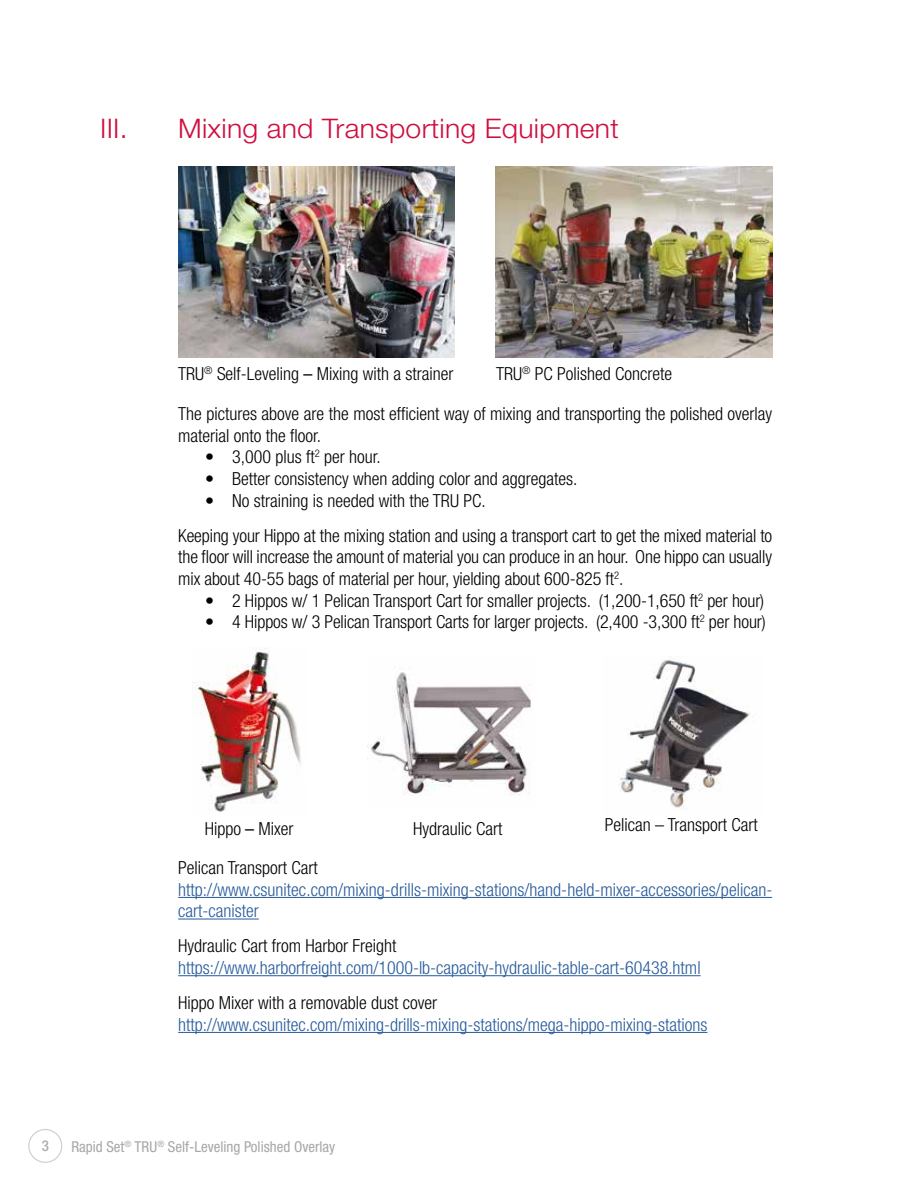
<style>
.page{position:relative;width:918px;height:1188px;background:#fff}
.page>*{position:absolute;margin:0;border:0;box-sizing:border-box;transform-origin:0 0}
.t1{font:300 27px "Helvetica Neue LT Std";letter-spacing:.01em;color:#cf0e3e;scale:1.05 1}
.t2{font:300 condensed 18px/21.6px "Helvetica Neue LT Std";color:#000}
.t3{font:300 condensed 18px/21.6px "Helvetica Neue LT Std";color:#275b9b}
.t4{font:condensed 15px "Helvetica Neue LT Std";color:#a5a7a9}
.t5{font:500 condensed 15px "Helvetica Neue LT Std";color:#adadad}
.s1{font-weight:400}
</style>
<div class="page">
<div style="left:28px;top:1129px;width:34px;height:34px;border:1px solid #cfcfcf;border-radius:50%"></div>
<img style="left:619px;top:660px;width:134px;height:149px">
<img style="left:178px;top:167px;width:277px;height:191px">
<img style="left:496px;top:167px;width:276px;height:191px">
<hr style="left:178px;top:897px;width:594px;height:1px;background:#275b9b">
<hr style="left:178px;top:919px;width:81px;height:1px;background:#275b9b">
<hr style="left:178px;top:975px;width:523px;height:1px;background:#275b9b">
<hr style="left:178px;top:1032px;width:529px;height:1px;background:#275b9b">
<img style="left:192px;top:648px;width:109px;height:164px">
<img style="left:367px;top:672px;width:164px;height:124px">
<h1 class="t1" style="left:100px;top:112px;width:28px">III.</h1>
<h1 class="t1" style="left:178px;top:112px;width:421px">Mixing and Transporting Equipment</h1>
<p class="t2" style="left:178px;top:363px;width:277px">TRU<sup>®</sup> Self-Leveling <span class="s1">–</span> Mixing with a strainer</p>
<p class="t2" style="left:496px;top:363px;width:178px">TRU<sup>®</sup> PC Polished Concrete</p>
<p class="t2" style="left:178px;top:403px;width:596px">The pictures above are the most efficient way of mixing and transporting the polished overlay material onto the floor.</p>
<p class="t2" style="left:205px;top:446px;width:177px">• 3,000 plus ft<sup>2</sup> per hour.</p>
<p class="t2" style="left:205px;top:468px;width:374px">• Better consistency when adding color and aggregates.</p>
<p class="t2" style="left:178px;top:483px;width:596px;line-height:35.1px;text-indent:27px">• No straining is needed with the TRU PC.<br>Keeping your Hippo at the mixing station and using a transport cart to get the mixed material to</p>
<p class="t2" style="left:178px;top:546px;width:595px">the floor will increase the amount of material you can produce in an hour. One hippo can usually mix about 40-55 bags of material per hour, yielding about 600-825 ft<sup>2</sup>.</p>
<p class="t2" style="left:205px;top:589px;width:561px">• 2 Hippos w/ 1 Pelican Transport Cart for smaller projects. (1,200-1,650 ft<sup>2</sup> per hour)</p>
<p class="t2" style="left:205px;top:611px;width:562px">• 4 Hippos w/ 3 Pelican Transport Carts for larger projects. (2,400 -3,300 ft<sup>2</sup> per hour)</p>
<p class="t2" style="left:205px;top:817px;width:90px">Hippo <span class="s1">–</span> Mixer</p>
<p class="t2" style="left:413px;top:817px;width:91px">Hydraulic Cart</p>
<p class="t2" style="left:605px;top:814px;width:154px">Pelican – Transport Cart</p>
<p class="t2" style="left:178px;top:857px;width:141px">Pelican Transport Cart</p>
<p class="t3" style="left:178px;top:878px;width:596px">http://www.csunitec.com/mixing-drills-mixing-stations/hand-held-mixer-accessories/pelican&shy;cart-canister</p>
<p class="t2" style="left:178px;top:935px;width:220px">Hydraulic Cart from Harbor Freight</p>
<p class="t3" style="left:178px;top:957px;width:524px">https://www.harborfreight.com/1000-lb-capacity-hydraulic-table-cart-60438.html</p>
<p class="t2" style="left:178px;top:992px;width:260px">Hippo Mixer with a removable dust cover</p>
<p class="t3" style="left:178px;top:1013px;width:531px">http://www.csunitec.com/mixing-drills-mixing-stations/mega-hippo-mixing-stations</p>
<p class="t5" style="left:42px;top:1136px;width:9px">3</p>
<p class="t4" style="left:71px;top:1138px;width:266px">Rapid Set<sup>®</sup> TRU<sup>®</sup> Self-Leveling Polished Overlay</p>
</div>
